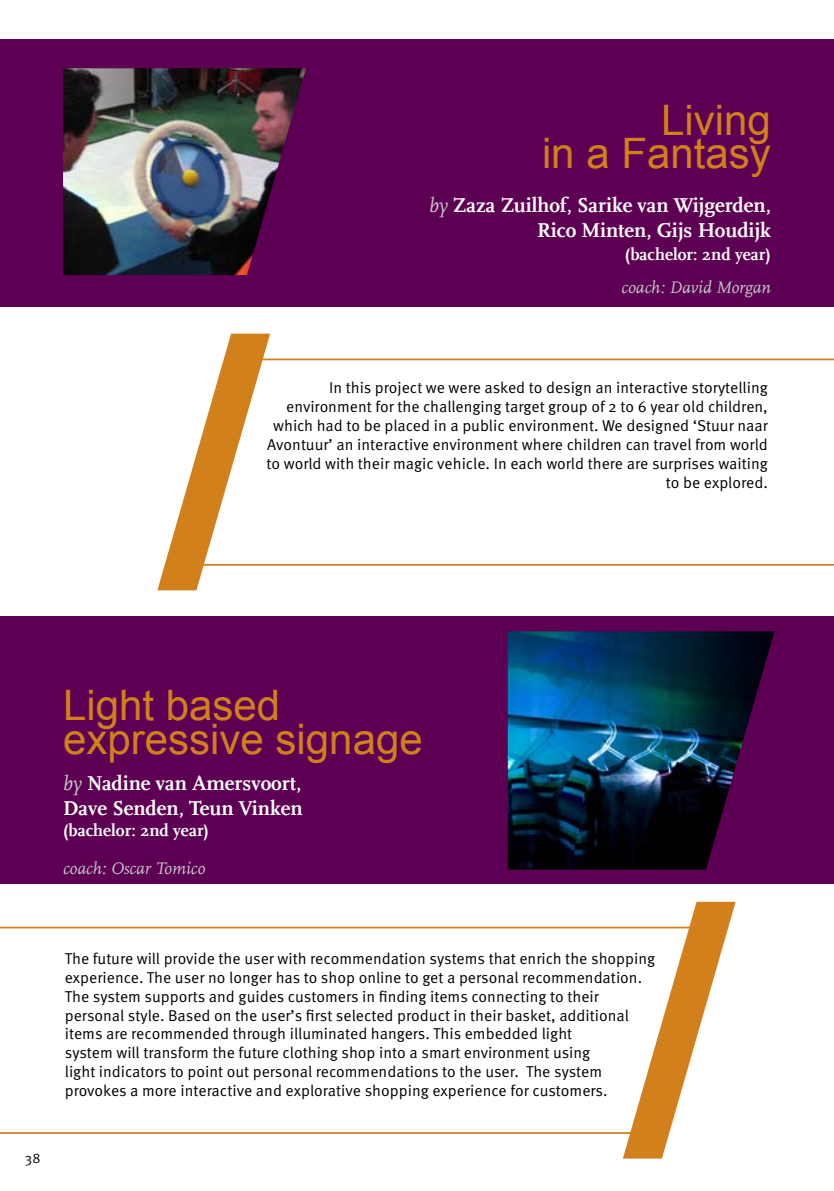
<style>
.page{position:relative;width:834px;height:1191px;background:#fff}
.page>*{position:absolute;margin:0;border:0;box-sizing:border-box;transform-origin:0 0}
.t1{font:42px "Arial";color:#d1801c}
.t2{font:700 21px/25.2px "TUE Scala";color:#fff;text-align:right}
.t3{font:700 17.5px "TUE Scala";color:#fff}
.t4{font:italic 17.5px "TUE Scala";color:#c6c8ca}
.t5{font:15.75px/18.9px "Meta Pro";color:#000;text-align:right}
.t6{font:14px "Meta Pro";color:#000}
.s1{font-weight:400;font-style:italic;color:#c6c8ca}
</style>
<div class="page">
<div style="left:0;top:616px;width:833px;height:268px;background:#5d0053"></div>
<div style="left:0;top:39px;width:833px;height:267px;background:#5d0053"></div>
<img style="left:507px;top:631px;width:267px;height:238px">
<img style="left:63px;top:68px;width:243px;height:207px">
<svg style="left:127px;top:306px;width:174px;height:285px"></svg>
<svg style="left:0;top:926px;width:592px;height:208px"></svg>
<svg style="left:592px;top:862px;width:174px;height:297px"></svg>
<svg style="left:178px;top:357px;width:655px;height:209px"></svg>
<h1 class="t1" style="left:661px;top:92px;width:111px">Living</h1>
<h1 class="t1" style="left:542px;top:126px;width:230px">in a Fantasy</h1>
<h2 class="t2" style="left:429px;top:192px;width:343px"><span class="s1">by</span> Zaza Zuilhof, Sarike van Wijgerden,<br>Rico Minten, Gijs Houdijk</h2>
<p class="t3" style="left:624px;top:244px;width:147px">(bachelor: 2nd year)</p>
<p class="t4" style="left:621px;top:278px;width:151px">coach: David Morgan</p>
<p class="t5" style="left:266px;top:379px;width:502px">In this project we were asked to design an interactive storytelling environment for the challenging target group of 2 to 6 year old children, which had to be placed in a public environment. We designed ‘Stuur naar Avontuur’ an interactive environment where children can travel from world to world with their magic vehicle. In each world there are surprises waiting to be explored.</p>
<h1 class="t1" style="left:63px;top:677px;width:219px">Light based</h1>
<h1 class="t1" style="left:63px;top:712px;width:361px">expressive signage</h1>
<h2 class="t2" style="left:63px;top:770px;width:241px;text-align:left"><span class="s1">by</span> Nadine van Amersvoort,<br>Dave Senden, Teun Vinken</h2>
<p class="t3" style="left:63px;top:820px;width:147px">(bachelor: 2nd year)</p>
<p class="t4" style="left:63px;top:858px;width:144px">coach: Oscar Tomico</p>
<p class="t6" style="left:25px;top:1149px;width:17px">38</p>
<p class="t5" style="left:65px;top:949px;width:591px;text-align:left">The future will provide the user with recommendation systems that enrich the shopping experience. The user no longer has to shop online to get a personal recommendation.<br>The system supports and guides customers in finding items connecting to their personal style. Based on the user’s first selected product in their basket, additional items are recommended through illuminated hangers. This embedded light<br>system will transform the future clothing shop into a smart environment using<br>light indicators to point out personal recommendations to the user. The system provokes a more interactive and explorative shopping experience for customers.</p>
</div>
